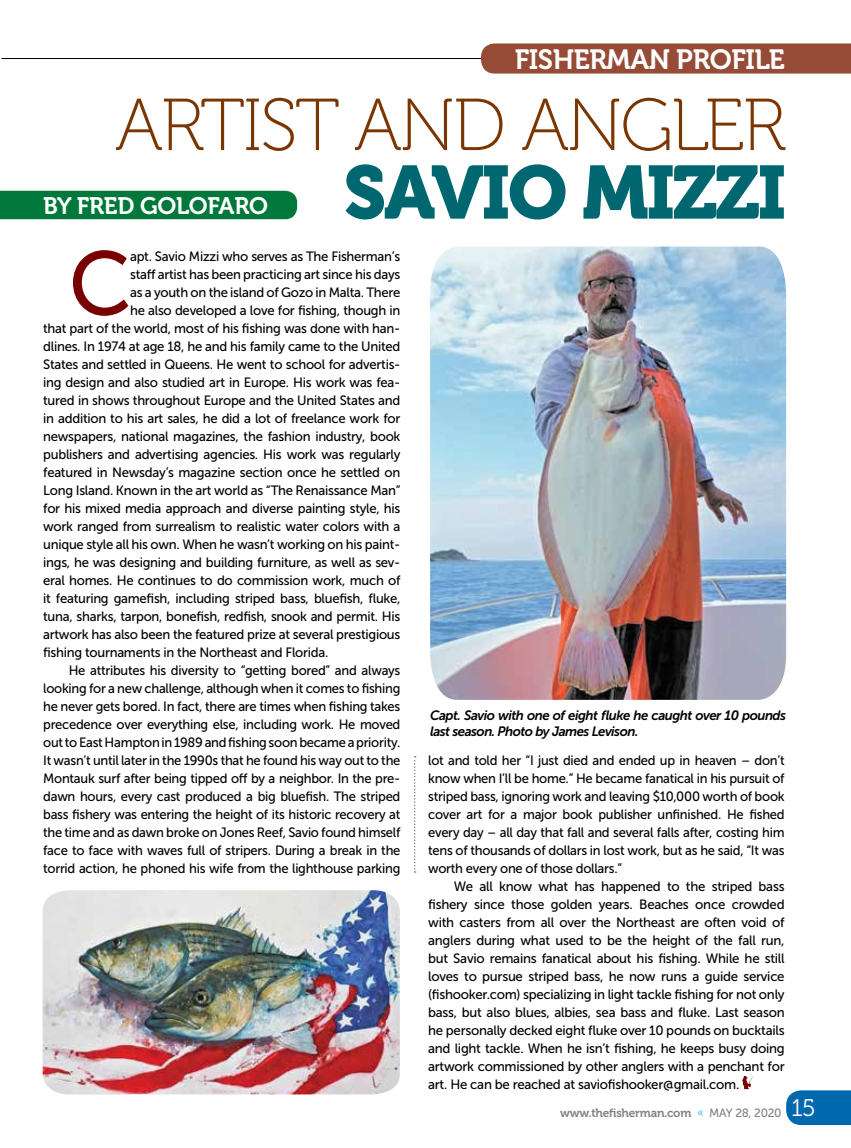
<style>
.page{position:relative;width:851px;height:1148px;background:#fff}
.page>*{position:absolute;margin:0;border:0;box-sizing:border-box;transform-origin:0 0}
.t1{font:90px "Museo Sans 500";color:#790000}
.t2{font:74.7px "Museo 900";letter-spacing:-.03em;color:#006771}
.t3{font:73.5px "Museo 100";letter-spacing:-.03em;color:#7b3600}
.t4{font:27.75px "Museo 700";letter-spacing:-.015em;color:#fff}
.t5{font:23.7px "Museo 700";letter-spacing:-.01em;color:#fff}
.t6{font:13.5px/18px "Museo Sans 500";letter-spacing:-.02em;color:#000;text-align:justify}
.t7{font:13.5px/18px "Museo Sans 500";letter-spacing:-.02em;color:#000;text-align:justify;scale:.96 1}
.t8{font:italic 13.5px/15.8px "Museo Sans 700";letter-spacing:-.04em;color:#000}
.t9{font:12px "Museo 700";letter-spacing:-.02em;color:#808285}
.s1{font-family:"Museo Sans 500";color:#44c8f5}
.s2{font-family:"Museo Sans 500"}
.s3{font-family:"Museo 300";font-size:24px;color:#fff}
</style>
<div class="page">
<svg style="left:786px;top:1090px;width:64px;height:35px;background:#0d70b0"></svg>
<svg style="left:742px;top:1075px;width:12px;height:14px"></svg>
<div style="left:0;top:191px;width:297px;height:28px;background:#00783b"></div>
<svg style="left:414px;top:756px;width:1px;height:116px"></svg>
<hr style="left:2px;top:58px;width:848px;height:1px;background:#000">
<svg style="left:481px;top:43px;width:369px;height:31px;background:#99513d"></svg>
<img style="left:430px;top:246px;width:356px;height:454px">
<img style="left:43px;top:890px;width:357px;height:204px">
<h3 class="t4" style="left:514px;top:44px;width:272px">FISHERMAN PROFILE</h3>
<h3 class="t3" style="left:115px;top:86px;width:672px">ARTIST AND ANGLER</h3>
<h2 class="t2" style="left:343px;top:150px;width:444px">SAVIO MIZZI</h2>
<h3 class="t5" style="left:43px;top:192px;width:226px">BY FRED GOLOFARO</h3>
<h1 class="t1" style="left:69px;top:234px;width:65px">C</h1>
<p class="t6" style="left:130px;top:247px;width:272px">apt. Savio Mizzi who serves as The Fisherman’s</p>
<p class="t6" style="left:130px;top:265px;width:272px">staff artist has been practicing art since his days</p>
<p class="t6" style="left:130px;top:283px;width:272px">as a youth on the island of Gozo in Malta. There</p>
<p class="t6" style="left:130px;top:301px;width:272px">he also developed a love for fishing, though in</p>
<p class="t6" style="left:43px;top:319px;width:358px">that part of the world, most of his fishing was done with han-</p>
<p class="t6" style="left:43px;top:337px;width:358px">dlines. In 1974 at age 18, he and his family came to the United</p>
<p class="t6" style="left:43px;top:355px;width:358px">States and settled in Queens. He went to school for advertis-</p>
<p class="t6" style="left:43px;top:373px;width:358px">ing design and also studied art in Europe. His work was fea-</p>
<p class="t6" style="left:43px;top:391px;width:359px">tured in shows throughout Europe and the United States and</p>
<p class="t6" style="left:43px;top:409px;width:359px">in addition to his art sales, he did a lot of freelance work for</p>
<p class="t6" style="left:43px;top:427px;width:359px">newspapers, national magazines, the fashion industry, book</p>
<p class="t6" style="left:43px;top:445px;width:358px">publishers and advertising agencies. His work was regularly</p>
<p class="t6" style="left:43px;top:463px;width:358px">featured in Newsday’s magazine section once he settled on</p>
<p class="t6" style="left:43px;top:481px;width:359px">Long Island. Known in the art world as “The Renaissance Man”</p>
<p class="t6" style="left:43px;top:499px;width:359px">for his mixed media approach and diverse painting style, his</p>
<p class="t6" style="left:43px;top:517px;width:359px">work ranged from surrealism to realistic water colors with a</p>
<p class="t6" style="left:43px;top:535px;width:358px">unique style all his own. When he wasn’t working on his paint-</p>
<p class="t6" style="left:43px;top:553px;width:358px">ings, he was designing and building furniture, as well as sev-</p>
<p class="t6" style="left:43px;top:571px;width:358px">eral homes. He continues to do commission work, much of</p>
<p class="t6" style="left:43px;top:589px;width:359px">it featuring gamefish, including striped bass, bluefish, fluke,</p>
<p class="t6" style="left:43px;top:607px;width:359px">tuna, sharks, tarpon, bonefish, redfish, snook and permit. His</p>
<p class="t6" style="left:43px;top:625px;width:358px">artwork has also been the featured prize at several prestigious</p>
<p class="t6" style="left:43px;top:643px;width:287px">fishing tournaments in the Northeast and Florida.</p>
<p class="t7" style="left:69px;top:661px;width:347px">He attributes his diversity to “getting bored” and always</p>
<p class="t7" style="left:43px;top:679px;width:373px">looking for a new challenge, although when it comes to fishing</p>
<p class="t7" style="left:43px;top:697px;width:373px">he never gets bored. In fact, there are times when fishing takes</p>
<p class="t7" style="left:43px;top:715px;width:373px">precedence over everything else, including work. He moved</p>
<p class="t7" style="left:43px;top:733px;width:373px">out to East Hampton in 1989 and fishing soon became a priority.</p>
<p class="t7" style="left:43px;top:751px;width:373px">It wasn’t until later in the 1990s that he found his way out to the</p>
<p class="t7" style="left:43px;top:769px;width:373px">Montauk surf after being tipped off by a neighbor. In the pre-</p>
<p class="t7" style="left:43px;top:787px;width:373px">dawn hours, every cast produced a big bluefish. The striped</p>
<p class="t7" style="left:43px;top:805px;width:373px">bass fishery was entering the height of its historic recovery at</p>
<p class="t7" style="left:43px;top:823px;width:373px">the time and as dawn broke on Jones Reef, Savio found himself</p>
<p class="t7" style="left:43px;top:841px;width:373px">face to face with waves full of stripers. During a break in the</p>
<p class="t7" style="left:43px;top:859px;width:373px">torrid action, he phoned his wife from the lighthouse parking</p>
<p class="t8" style="left:430px;top:707px;width:357px">Capt. Savio with one of eight fluke he caught over 10 pounds last season. Photo by James Levison.</p>
<p class="t7" style="left:428px;top:751px;width:373px">lot and told her “I just died and ended up in heaven – don’t know when I’ll be home.” He became fanatical in his pursuit of striped bass, ignoring work and leaving $10,000 worth of book cover art for a major book publisher unfinished. He fished every day – all day that fall and several falls after, costing him tens of thousands of dollars in lost work, but as he said, “It was worth every one of those dollars.”</p>
<p class="t6" style="left:428px;top:877px;width:358px;text-indent:26px">We all know what has happened to the striped bass fishery since those golden years. Beaches once crowded with casters from all over the Northeast are often void of anglers during what used to be the height of the fall run, but Savio remains fanatical about his fishing. While he still loves to pursue striped bass, he now runs a guide service (fishooker.com) specializing in light tackle fishing for not only bass, but also blues, albies, sea bass and fluke. Last season he personally decked eight fluke over 10 pounds on bucktails and light tackle. When he isn’t fishing, he keeps busy doing artwork commissioned by other anglers with a penchant for art. He can be reached at saviofishooker@gmail.com.</p>
<p class="t9" style="left:560px;top:1105px;width:256px">www.thefisherman.com <span class="s1">«</span> <span class="s2">MAY 28, 2020</span> <span class="s3">15</span></p>
</div>
